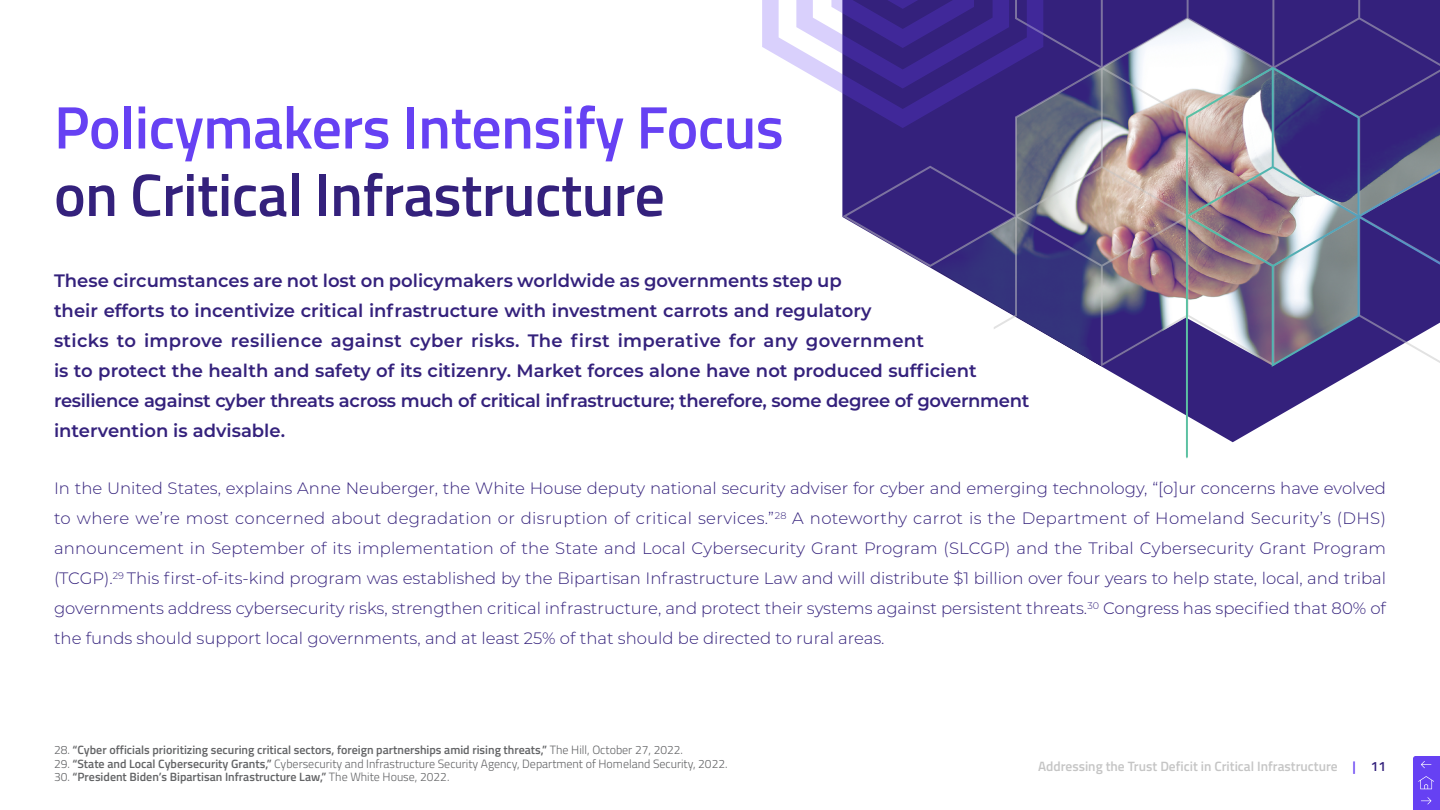
<style>
.page{position:relative;width:1440px;height:810px;background:#fff}
.page>*{position:absolute;margin:0;border:0;box-sizing:border-box;transform-origin:0 0}
.t1{font:600 60px "Titillium Web";letter-spacing:-.01em;color:#6641f3}
.t2{font:600 60px "Titillium Web";letter-spacing:-.01em;color:#34217c}
.t3{font:600 18px/30px "Montserrat";color:#34217c}
.t4{font:300 16.5px/30px "Montserrat";color:#34217c;text-align:justify}
.t5{font:600 13.5px "Titillium Web";color:#c5c5c5}
.t6{font:600 12px "Titillium Web";color:#636466}
.t7{font:300 12px "Titillium Web";color:#636466}
.s1{font-weight:300}
.s2{font-weight:600}
.s3{color:#6641f3}
.s4{color:#34217c}
</style>
<div class="page">
<svg style="left:1413px;top:756px;width:27px;height:54px"></svg>
<svg style="left:842px;top:0;width:598px;height:416px"></svg>
<svg style="left:1186px;top:67px;width:254px;height:392px"></svg>
<svg style="left:762px;top:0;width:281px;height:128px"></svg>
<h1 class="t1" style="left:54px;top:82px;width:731px">Policymakers Intensify Focus</h1>
<h1 class="t2" style="left:54px;top:150px;width:612px">on Critical Infrastructure</h1>
<p class="t3" style="left:54px;top:265px;width:977px">These circumstances are not lost on policymakers worldwide as governments step up<br>their efforts to incentivize critical infrastructure with investment carrots and regulatory<br>sticks to improve resilience against cyber risks. The first imperative for any government<br>is to protect the health and safety of its citizenry. Market forces alone have not produced sufficient resilience against cyber threats across much of critical infrastructure; therefore, some degree of government intervention is advisable.</p>
<p class="t4" style="left:54px;top:473px;width:1333px">In the United States, explains Anne Neuberger, the White House deputy national security adviser for cyber and emerging technology, “[o]ur concerns have evolved to where we’re most concerned about degradation or disruption of critical services.”<sup>28</sup> A noteworthy carrot is the Department of Homeland Security’s (DHS) announcement in September of its implementation of the State and Local Cybersecurity Grant Program (SLCGP) and the Tribal Cybersecurity Grant Program (TCGP).<sup>29</sup> This first-of-its-kind program was established by the Bipartisan Infrastructure Law and will distribute $1 billion over four years to help state, local, and tribal governments address cybersecurity risks, strengthen critical infrastructure, and protect their systems against persistent threats.<sup>30</sup> Congress has specified that 80% of the funds should support local governments, and at least 25% of that should be directed to rural areas.</p>
<p class="t6" style="left:54px;top:741px;width:630px"><span class="s1">28.</span> “Cyber officials prioritizing securing critical sectors, foreign partnerships amid rising threats,” <span class="s1">The Hill, October 27, 2022.</span></p>
<p class="t7" style="left:54px;top:755px;width:675px">29. <span class="s2">“State and Local Cybersecurity Grants,”</span> Cybersecurity and Infrastructure Security Agency, Department of Homeland Security, 2022.</p>
<p class="t6" style="left:54px;top:768px;width:397px"><span class="s1">30.</span> “President Biden’s Bipartisan Infrastructure Law,” <span class="s1">The White House, 2022.</span></p>
<p class="t5" style="left:1038px;top:756px;width:349px">Addressing the Trust Deficit in Critical Infrastructure <span class="s3">|</span> <span class="s4">11</span></p>
</div>
